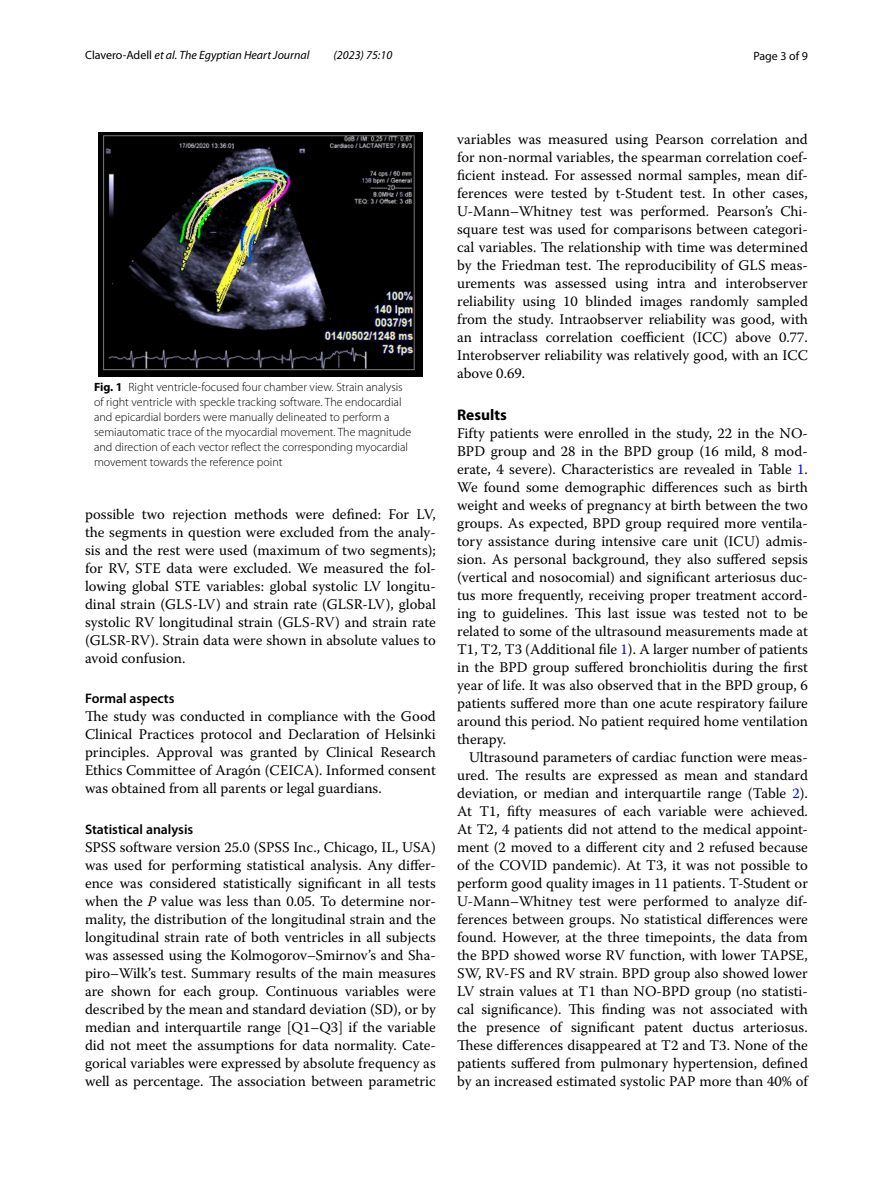
<style>
.page{position:relative;width:893px;height:1187px;background:#fff}
.page>*{position:absolute;margin:0;border:0;box-sizing:border-box;transform-origin:0 0}
.t1{font:700 15.45px "Myriad Pro";color:#000}
.t2{font:14.7px/18px "Warnock Pro";color:#000;text-align:justify}
.t3{font:600 13.8px "Myriad Pro";color:#000}
.t4{font:300 12px/15px "Myriad Pro";color:#000}
.t5{font:italic 12px "Myriad Pro";color:#000}
.t6{font:12px "Myriad Pro";color:#000}
.s1{font-style:normal}
.s2{font-weight:700}
.s3{font-style:italic}
.s4{color:#00f}
</style>
<div class="page">
<img style="left:99px;top:133px;width:323px;height:243px">
<p class="t5" style="left:85px;top:48px;width:226px"><span class="s1">Clavero‑Adell</span> et al. The Egyptian Heart Journal</p>
<p class="t5" style="left:334px;top:48px;width:60px">(2023) 75:10</p>
<p class="t6" style="left:753px;top:48px;width:56px">Page 3 of 9</p>
<p class="t4" style="left:94px;top:380px;width:319px"><span class="s2">Fig. 1</span> Right ventricle-focused four chamber view. Strain analysis of right ventricle with speckle tracking software. The endocardial and epicardial borders were manually delineated to perform a semiautomatic trace of the myocardial movement. The magnitude and direction of each vector reflect the corresponding myocardial movement towards the reference point</p>
<p class="t2" style="left:85px;top:504px;width:352px">possible two rejection methods were defined: For LV, the segments in question were excluded from the analy&shy;sis and the rest were used (maximum of two segments); for RV, STE data were excluded. We measured the fol&shy;lowing global STE variables: global systolic LV longitu&shy;dinal strain (GLS-LV) and strain rate (GLSR-LV), global systolic RV longitudinal strain (GLS-RV) and strain rate (GLSR-RV). Strain data were shown in absolute values to avoid confusion.</p>
<p class="t3" style="left:85px;top:690px;width:91px">Formal aspects</p>
<p class="t2" style="left:85px;top:707px;width:352px">The study was conducted in compliance with the Good Clinical Practices protocol and Declaration of Helsinki principles. Approval was granted by Clinical Research Ethics Committee of Aragón (CEICA). Informed consent was obtained from all parents or legal guardians.</p>
<p class="t3" style="left:85px;top:820px;width:110px">Statistical analysis</p>
<p class="t2" style="left:85px;top:837px;width:352px">SPSS software version 25.0 (SPSS Inc., Chicago, IL, USA) was used for performing statistical analysis. Any differ&shy;ence was considered statistically significant in all tests when the <span class="s3">P</span> value was less than 0.05. To determine nor&shy;mality, the distribution of the longitudinal strain and the longitudinal strain rate of both ventricles in all subjects was assessed using the Kolmogorov–Smirnov’s and Sha&shy;piro–Wilk’s test. Summary results of the main measures are shown for each group. Continuous variables were described by the mean and standard deviation (SD), or by median and interquartile range [Q1–Q3] if the variable did not meet the assumptions for data normality. Cate&shy;gorical variables were expressed by absolute frequency as well as percentage. The association between parametric</p>
<p class="t2" style="left:457px;top:130px;width:352px">variables was measured using Pearson correlation and for non-normal variables, the spearman correlation coef&shy;ficient instead. For assessed normal samples, mean dif&shy;ferences were tested by t-Student test. In other cases, U-Mann–Whitney test was performed. Pearson’s Chi&shy;square test was used for comparisons between categori&shy;cal variables. The relationship with time was determined by the Friedman test. The reproducibility of GLS meas&shy;urements was assessed using intra and interobserver reliability using 10 blinded images randomly sampled from the study. Intraobserver reliability was good, with an intraclass correlation coefficient (ICC) above 0.77.<br>Interobserver reliability was relatively good, with an ICC above 0.69.</p>
<p class="t1" style="left:457px;top:404px;width:51px">Results</p>
<p class="t2" style="left:457px;top:423px;width:352px">Fifty patients were enrolled in the study, 22 in the NO-BPD group and 28 in the BPD group (16 mild, 8 mod&shy;erate, 4 severe). Characteristics are revealed in Table <span class="s4">1</span>.<br>We found some demographic differences such as birth weight and weeks of pregnancy at birth between the two groups. As expected, BPD group required more ventila&shy;tory assistance during intensive care unit (ICU) admis&shy;sion. As personal background, they also suffered sepsis (vertical and nosocomial) and significant arteriosus duc&shy;tus more frequently, receiving proper treatment accord&shy;ing to guidelines. This last issue was tested not to be related to some of the ultrasound measurements made at T1, T2, T3 (Additional file <span class="s4">1</span>). A larger number of patients in the BPD group suffered bronchiolitis during the first year of life. It was also observed that in the BPD group, 6 patients suffered more than one acute respiratory failure around this period. No patient required home ventilation therapy.</p>
<p class="t2" style="left:457px;top:747px;width:352px;text-indent:12px">Ultrasound parameters of cardiac function were meas&shy;ured. The results are expressed as mean and standard deviation, or median and interquartile range (Table <span class="s4">2</span>).<br>At T1, fifty measures of each variable were achieved.<br>At T2, 4 patients did not attend to the medical appoint&shy;ment (2 moved to a different city and 2 refused because of the COVID pandemic). At T3, it was not possible to perform good quality images in 11 patients. T-Student or U-Mann–Whitney test were performed to analyze dif&shy;ferences between groups. No statistical differences were found. However, at the three timepoints, the data from the BPD showed worse RV function, with lower TAPSE, SW, RV-FS and RV strain. BPD group also showed lower LV strain values at T1 than NO-BPD group (no statisti&shy;cal significance). This finding was not associated with the presence of significant patent ductus arteriosus.<br>These differences disappeared at T2 and T3. None of the patients suffered from pulmonary hypertension, defined by an increased estimated systolic PAP more than 40% of</p>
</div>
